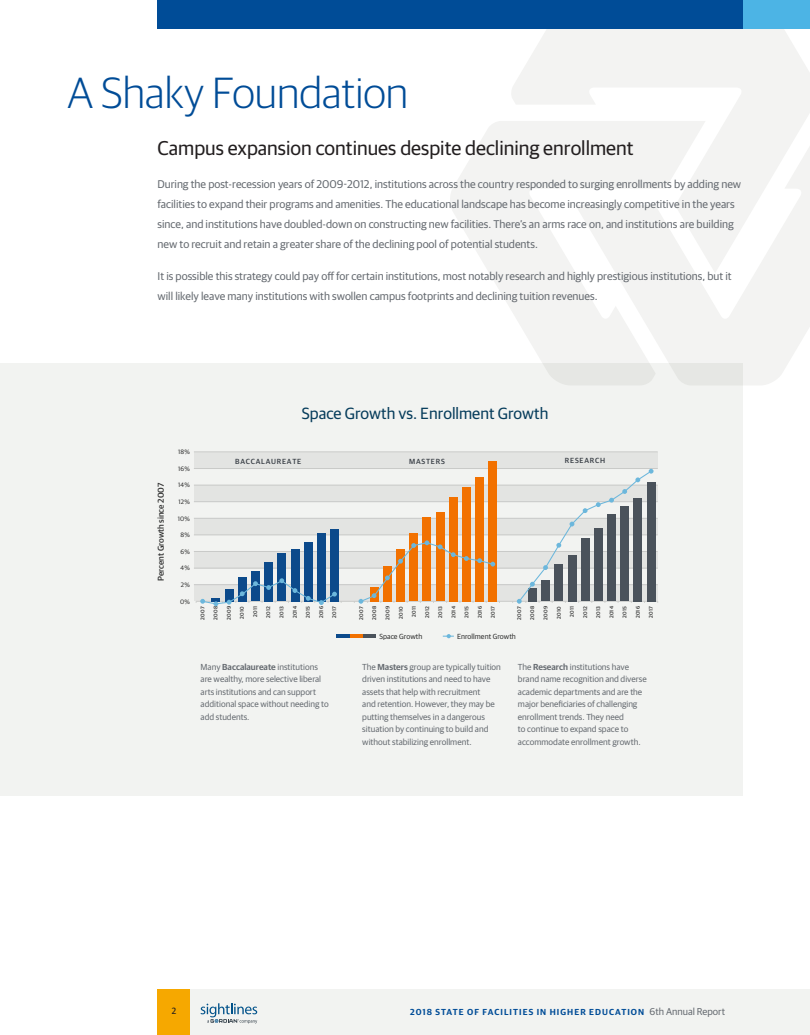
<style>
.page{position:relative;width:810px;height:1035px;background:#fff}
.page>*{position:absolute;margin:0;border:0;box-sizing:border-box;transform-origin:0 0}
.Body_text{font:300 43.75px "Guardian Sans";color:#004c97}
.Chapter_Title_Subhea{font:20px "Guardian Sans";color:#231f20}
.Body_text-2{font:16.25px "Guardian Sans";color:#073d5c}
.Body_text-3{font:11.25px/20px "Guardian Sans";color:#676c72}
.t1{font:10px "Calibri";color:#231f20}
.Body_text-4{font:8.75px/12.5px "Guardian Sans";color:#676c72}
.t2{font:600 8.75px "Guardian Sans";letter-spacing:.12em;color:#004c97}
.t3{font:500 8.5px "Guardian Sans";letter-spacing:-.005em;color:#333}
.t4{font:500 7.5px "Guardian Sans";letter-spacing:.1em;color:#3b4149}
.t5{font:7.38px "Guardian Sans";letter-spacing:.005em;color:#333}
.t6{font:6.38px "Guardian Sans";letter-spacing:.05em;color:#333}
.t7{font:500 5.38px "Guardian Sans";letter-spacing:.05em;color:#333}
.s1{font-weight:600}
.s2{font-weight:400;font-size:10px;color:#676c72}
</style>
<div class="page">
<svg style="left:510px;top:28px;width:300px;height:93px;fill:#f3f3f2"></svg>
<svg style="left:706px;top:121px;width:104px;height:264px;fill:#f3f3f2"></svg>
<svg style="left:450px;top:121px;width:256px;height:242px;fill:#f3f3f2"></svg>
<div style="left:158px;top:989px;width:652px;height:46px;background:#f2f3f1"></div>
<div style="left:158px;top:989px;width:32px;height:46px;background:#f6a800"></div>
<div style="left:158px;top:0;width:652px;height:28px;background:#4cb4e5"></div>
<svg style="left:201px;top:1003px;width:56px;height:21px"></svg>
<div style="left:158px;top:0;width:585px;height:28px;background:#004c97"></div>
<div style="left:0;top:363px;width:742px;height:433px;background:#f2f3f1"></div>
<div style="left:194px;top:452px;width:464px;height:17px;background:#e3e4e2"></div>
<div style="left:194px;top:485px;width:464px;height:17px;background:#e3e4e2"></div>
<div style="left:194px;top:518px;width:464px;height:17px;background:#e3e4e2"></div>
<div style="left:194px;top:552px;width:464px;height:16px;background:#e3e4e2"></div>
<div style="left:194px;top:585px;width:464px;height:16px;background:#e3e4e2"></div>
<hr style="left:194px;top:584px;width:464px;height:1px;background:#d4d4d4">
<hr style="left:194px;top:568px;width:464px;height:1px;background:#d4d4d4">
<hr style="left:194px;top:551px;width:464px;height:1px;background:#d4d4d4">
<hr style="left:194px;top:535px;width:464px;height:1px;background:#d4d4d4">
<hr style="left:194px;top:518px;width:464px;height:1px;background:#d4d4d4">
<hr style="left:194px;top:501px;width:464px;height:1px;background:#d4d4d4">
<hr style="left:194px;top:485px;width:464px;height:1px;background:#d4d4d4">
<hr style="left:194px;top:468px;width:464px;height:1px;background:#d4d4d4">
<hr style="left:194px;top:452px;width:464px;height:1px;background:#d4d4d4">
<hr style="left:196px;top:601px;width:462px;height:1px;background:#d4d4d4">
<div style="left:488px;top:461px;width:9px;height:140px;background:#f27100"></div>
<div style="left:475px;top:477px;width:9px;height:124px;background:#f27100"></div>
<div style="left:462px;top:487px;width:9px;height:114px;background:#f27100"></div>
<div style="left:449px;top:497px;width:9px;height:104px;background:#f27100"></div>
<div style="left:436px;top:512px;width:8px;height:89px;background:#f27100"></div>
<div style="left:423px;top:518px;width:8px;height:83px;background:#f27100"></div>
<div style="left:409px;top:533px;width:9px;height:68px;background:#f27100"></div>
<div style="left:330px;top:529px;width:9px;height:72px;background:#0c4a8b"></div>
<div style="left:317px;top:533px;width:9px;height:68px;background:#0c4a8b"></div>
<div style="left:304px;top:542px;width:9px;height:59px;background:#0c4a8b"></div>
<div style="left:291px;top:549px;width:8px;height:52px;background:#0c4a8b"></div>
<div style="left:277px;top:553px;width:9px;height:48px;background:#0c4a8b"></div>
<div style="left:264px;top:562px;width:9px;height:39px;background:#0c4a8b"></div>
<div style="left:251px;top:571px;width:9px;height:30px;background:#0c4a8b"></div>
<div style="left:238px;top:577px;width:9px;height:24px;background:#0c4a8b"></div>
<svg style="left:196px;top:578px;width:146px;height:28px"></svg>
<svg style="left:354px;top:540px;width:146px;height:64px"></svg>
<svg style="left:512px;top:469px;width:146px;height:135px"></svg>
<hr style="left:363px;top:634px;width:13px;height:4px;background:#4f5761">
<svg style="left:349px;top:634px;width:14px;height:4px"></svg>
<hr style="left:336px;top:634px;width:13px;height:4px;background:#0c4a8b">
<svg style="left:443px;top:634px;width:11px;height:4px"></svg>
<p class="Body_text" style="left:68px;top:63px;width:342px">A Shaky Foundation</p>
<p class="Chapter_Title_Subhea" style="left:158px;top:134px;width:478px">Campus expansion continues despite declining enrollment</p>
<p class="Body_text-3" style="left:158px;top:173px;width:585px">During the post-recession years of 2009-2012, institutions across the country responded to surging enrollments by adding new facilities to expand their programs and amenities. The educational landscape has become increasingly competitive in the years since, and institutions have doubled-down on constructing new facilities. There’s an arms race on, and institutions are building new to recruit and retain a greater share of the declining pool of potential students.</p>
<p class="Body_text-3" style="left:158px;top:266px;width:576px">It is possible this strategy could pay off for certain institutions, most notably research and highly prestigious institutions, but it will likely leave many institutions with swollen campus footprints and declining tuition revenues.</p>
<p class="t3" style="left:155px;top:581px;width:99px;rotate:-90deg">Percent Growth since 2007</p>
<p class="Body_text-2" style="left:302px;top:401px;width:248px">Space Growth vs. Enrollment Growth</p>
<p class="t6" style="left:178px;top:447px;width:13px">18%</p>
<p class="t6" style="left:178px;top:464px;width:14px">16%</p>
<p class="t6" style="left:178px;top:481px;width:13px">14%</p>
<p class="t6" style="left:179px;top:497px;width:13px">12%</p>
<p class="t6" style="left:178px;top:514px;width:14px">10%</p>
<p class="t6" style="left:181px;top:530px;width:11px">8%</p>
<p class="t6" style="left:181px;top:547px;width:11px">6%</p>
<p class="t6" style="left:181px;top:564px;width:11px">4%</p>
<p class="t6" style="left:181px;top:580px;width:11px">2%</p>
<p class="t6" style="left:180px;top:597px;width:11px">0%</p>
<p class="t4" style="left:235px;top:456px;width:68px">BACCALAUREATE</p>
<p class="t4" style="left:409px;top:456px;width:37px">MASTERS</p>
<p class="t4" style="left:565px;top:455px;width:42px">RESEARCH</p>
<p class="t7" style="left:199px;top:620px;width:15px;rotate:-90deg">2007</p>
<p class="t7" style="left:212px;top:620px;width:15px;rotate:-90deg">2008</p>
<p class="t7" style="left:225px;top:620px;width:15px;rotate:-90deg">2009</p>
<p class="t7" style="left:238px;top:619px;width:14px;rotate:-90deg">2010</p>
<p class="t7" style="left:251px;top:617px;width:12px;rotate:-90deg">2011</p>
<p class="t7" style="left:265px;top:618px;width:13px;rotate:-90deg">2012</p>
<p class="t7" style="left:278px;top:618px;width:13px;rotate:-90deg">2013</p>
<p class="t7" style="left:291px;top:618px;width:14px;rotate:-90deg">2014</p>
<p class="t7" style="left:304px;top:618px;width:13px;rotate:-90deg">2015</p>
<p class="t7" style="left:317px;top:618px;width:14px;rotate:-90deg">2016</p>
<p class="t7" style="left:330px;top:618px;width:13px;rotate:-90deg">2017</p>
<p class="t7" style="left:357px;top:620px;width:15px;rotate:-90deg">2007</p>
<p class="t7" style="left:371px;top:620px;width:15px;rotate:-90deg">2008</p>
<p class="t7" style="left:384px;top:620px;width:15px;rotate:-90deg">2009</p>
<p class="t7" style="left:397px;top:619px;width:14px;rotate:-90deg">2010</p>
<p class="t7" style="left:410px;top:617px;width:12px;rotate:-90deg">2011</p>
<p class="t7" style="left:423px;top:618px;width:13px;rotate:-90deg">2012</p>
<p class="t7" style="left:436px;top:618px;width:13px;rotate:-90deg">2013</p>
<p class="t7" style="left:450px;top:618px;width:14px;rotate:-90deg">2014</p>
<p class="t7" style="left:463px;top:618px;width:13px;rotate:-90deg">2015</p>
<p class="t7" style="left:476px;top:618px;width:14px;rotate:-90deg">2016</p>
<p class="t7" style="left:489px;top:618px;width:13px;rotate:-90deg">2017</p>
<p class="t7" style="left:515px;top:620px;width:15px;rotate:-90deg">2007</p>
<p class="t7" style="left:529px;top:620px;width:15px;rotate:-90deg">2008</p>
<p class="t7" style="left:542px;top:620px;width:15px;rotate:-90deg">2009</p>
<p class="t7" style="left:555px;top:619px;width:14px;rotate:-90deg">2010</p>
<p class="t7" style="left:568px;top:617px;width:12px;rotate:-90deg">2011</p>
<p class="t7" style="left:581px;top:618px;width:13px;rotate:-90deg">2012</p>
<p class="t7" style="left:594px;top:618px;width:13px;rotate:-90deg">2013</p>
<p class="t7" style="left:608px;top:618px;width:14px;rotate:-90deg">2014</p>
<p class="t7" style="left:621px;top:618px;width:13px;rotate:-90deg">2015</p>
<p class="t7" style="left:634px;top:618px;width:14px;rotate:-90deg">2016</p>
<p class="t7" style="left:647px;top:618px;width:13px;rotate:-90deg">2017</p>
<p class="t5" style="left:379px;top:631px;width:45px">Space Growth</p>
<p class="t5" style="left:457px;top:631px;width:60px">Enrollment Growth</p>
<p class="Body_text-4" style="left:201px;top:660px;width:130px">Many <span class="s1">Baccalaureate</span> institutions are wealthy, more selective liberal arts institutions and can support additional space without needing to add students.</p>
<p class="Body_text-4" style="left:362px;top:660px;width:140px">The <span class="s1">Masters</span> group are typically tuition driven institutions and need to have assets that help with recruitment<br>and retention. However, they may be putting themselves in a dangerous situation by continuing to build and without stabilizing enrollment.</p>
<p class="Body_text-4" style="left:518px;top:660px;width:130px">The <span class="s1">Research</span> institutions have brand name recognition and diverse academic departments and are the major beneficiaries of challenging enrollment trends. They need<br>to continue to expand space to accommodate enrollment growth.</p>
<p class="t1" style="left:171px;top:1004px;width:7px">2</p>
<p class="t2" style="left:410px;top:1005px;width:317px">2018 STATE OF FACILITIES IN HIGHER EDUCATION <span class="s2">6th Annual Report</span></p>
</div>
